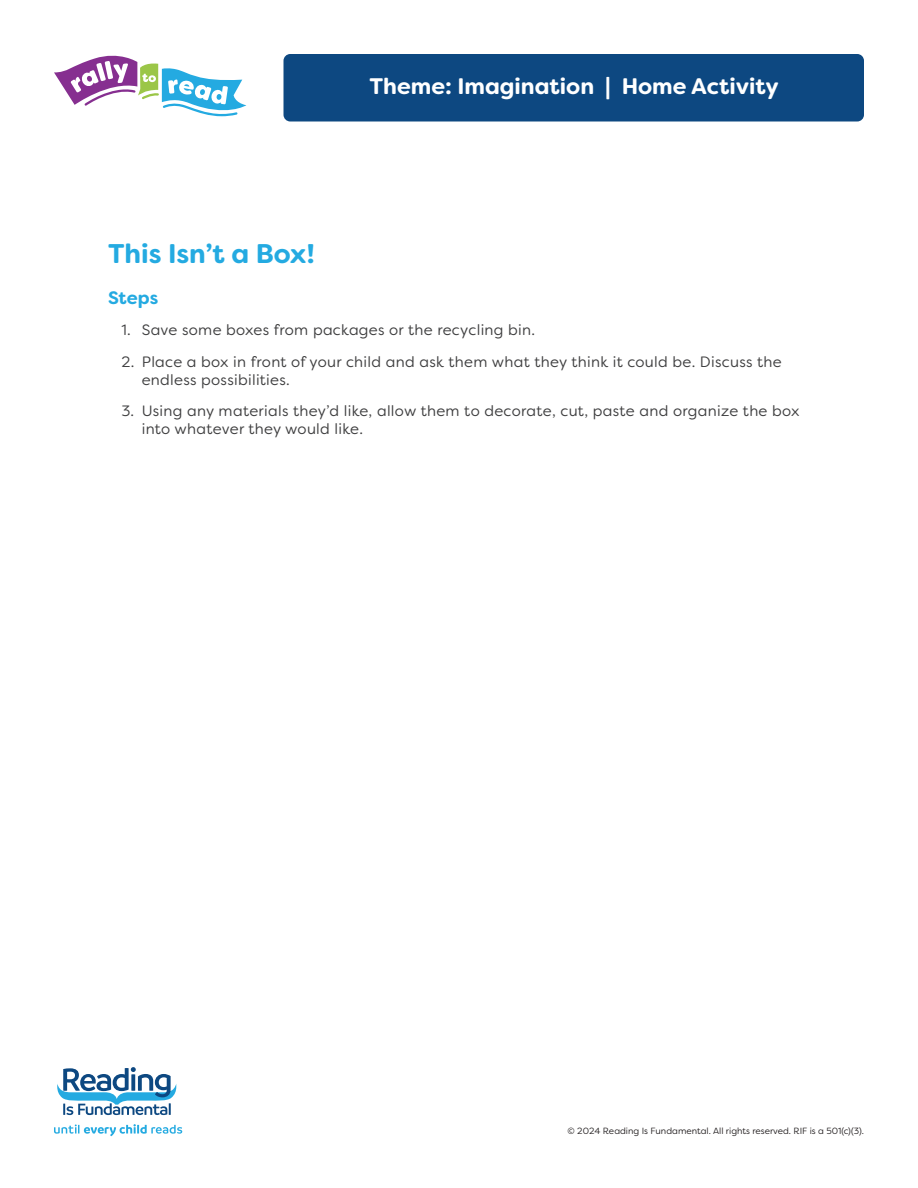
<style>
.page{position:relative;width:918px;height:1188px;background:#fff}
.page>*{position:absolute;margin:0;border:0;box-sizing:border-box;transform-origin:0 0}
.t1{font:700 27px "Filson Soft";color:#24aae1}
.t2{font:700 22.5px "Filson Soft";color:#fff}
.t3{font:700 18px "Filson Soft";color:#24aae1}
.t4{font:15px/18px "Filson Soft";letter-spacing:.02em;color:#3e3e3f}
.t5{font:9px "Filson Soft";color:#231f20}
</style>
<div class="page">
<svg style="left:54px;top:55px;width:192px;height:62px"></svg>
<svg style="left:57px;top:1067px;width:119px;height:48px"></svg>
<svg style="left:54px;top:1124px;width:128px;height:12px"></svg>
<div style="left:284px;top:54px;width:580px;height:68px;background:#0d4881;border-radius:7px"></div>
<p class="t2" style="left:369px;top:72px;width:411px">Theme: Imagination | Home Activity</p>
<p class="t1" style="left:108px;top:236px;width:208px">This Isn’t a Box!</p>
<p class="t3" style="left:108px;top:286px;width:52px">Steps</p>
<p class="t4" style="left:122px;top:321px;width:415px">1. Save some boxes from packages or the recycling bin.</p>
<p class="t4" style="left:142px;top:352px;width:642px;text-indent:-20px">2. Place a box in front of your child and ask them what they think it could be. Discuss the endless possibilities.</p>
<p class="t4" style="left:142px;top:402px;width:659px;text-indent:-20px">3. Using any materials they’d like, allow them to decorate, cut, paste and organize the box into whatever they would like.</p>
<p class="t5" style="left:568px;top:1125px;width:298px">© 2024 Reading Is Fundamental. All rights reserved. RIF is a 501(c)(3).</p>
</div>
